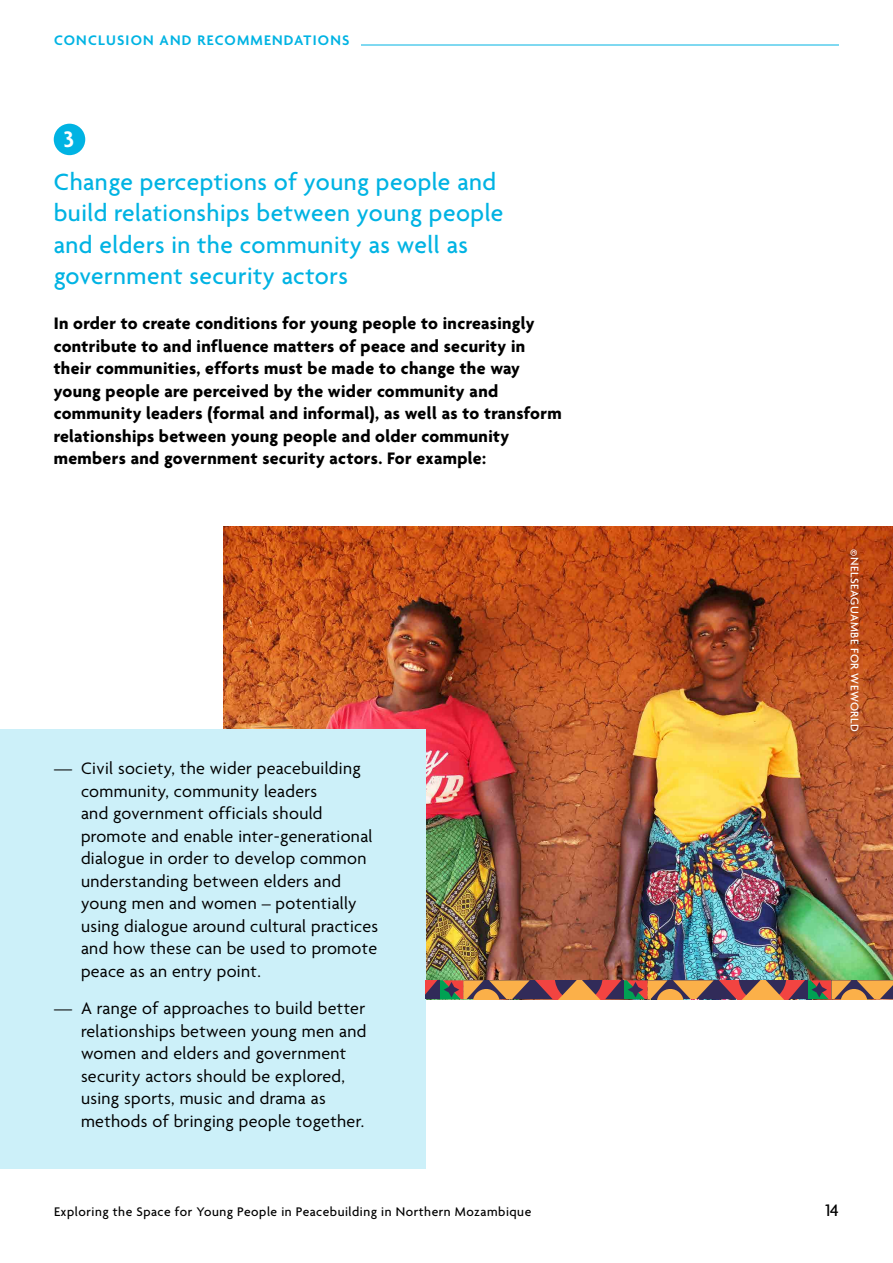
<style>
.page{position:relative;width:893px;height:1263px;background:#fff}
.page>*{position:absolute;margin:0;border:0;box-sizing:border-box;transform-origin:0 0}
.t1{font:500 25.5px/31.5px "Agenda";letter-spacing:.02em;color:#00b3e3}
.t2{font:600 24.3px "Agenda";color:#fff}
.t3{font:18px/22.5px "Agenda";letter-spacing:.02em;color:#000}
.t4{font:700 18px/22.5px "Agenda";letter-spacing:.02em;color:#000}
.t5{font:500 18px "Agenda";color:#000}
.t6{font:600 15px "Agenda";letter-spacing:.08em;color:#00b3e3}
.t7{font:500 13.5px "Agenda";letter-spacing:.04em;color:#000}
.t8{font:500 12px "Agenda";letter-spacing:.04em;color:#fff}
</style>
<div class="page">
<img style="left:223px;top:526px;width:670px;height:454px">
<div style="left:0;top:729px;width:425px;height:439px;background:#ccf0f9"></div>
<div style="left:54px;top:124px;width:31px;height:31px;background:#00b3e3;border-radius:50%"></div>
<svg style="left:425px;top:980px;width:468px;height:19px;background:#9f684d"></svg>
<hr style="left:361px;top:45px;width:478px;height:1px;background:#00b3e3">
<p class="t6" style="left:54px;top:32px;width:297px">CONCLUSION AND RECOMMENDATIONS</p>
<h2 class="t2" style="left:63px;top:126px;width:12px">3</h2>
<h1 class="t1" style="left:54px;top:167px;width:451px">Change perceptions of young people and build relationships between young people and elders in the community as well as government security actors</h1>
<p class="t4" style="left:54px;top:313px;width:509px">In order to create conditions for young people to increasingly contribute to and influence matters of peace and security in their communities, efforts must be made to change the way young people are perceived by the wider community and community leaders (formal and informal), as well as to transform relationships between young people and older community members and government security actors. For example:</p>
<p class="t3" style="left:81px;top:758px;width:299px;text-indent:-27px">— Civil society, the wider peacebuilding community, community leaders<br>and government officials should promote and enable inter-generational dialogue in order to develop common understanding between elders and young men and women – potentially using dialogue around cultural practices and how these can be used to promote peace as an entry point.</p>
<p class="t3" style="left:81px;top:998px;width:287px;text-indent:-27px">— A range of approaches to build better relationships between young men and women and elders and government security actors should be explored, using sports, music and drama as methods of bringing people together.</p>
<p class="t8" style="left:861px;top:549px;width:184px;rotate:90deg">©NELSEAGUAMBE FOR WEWORLD</p>
<p class="t7" style="left:54px;top:1205px;width:479px">Exploring the Space for Young People in Peacebuilding in Northern Mozambique</p>
<p class="t5" style="left:825px;top:1201px;width:15px">14</p>
</div>
